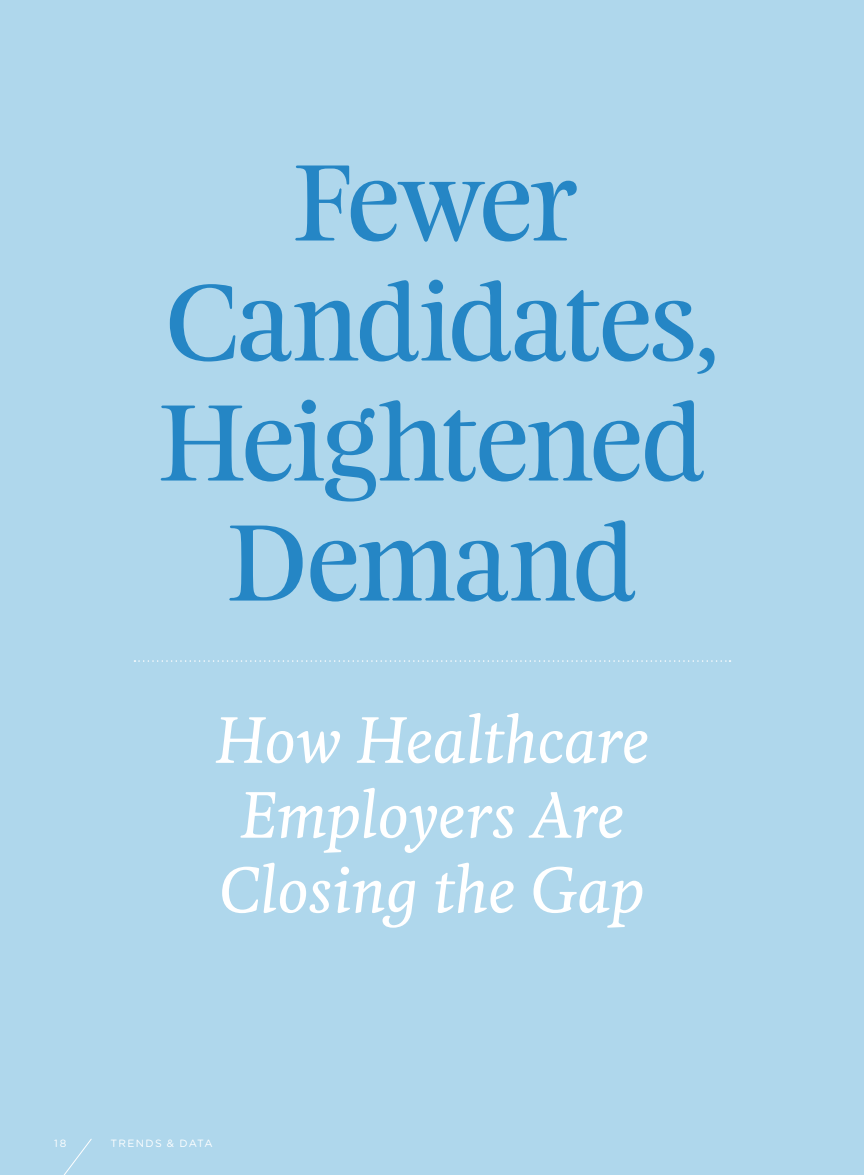
<style>
.page{position:relative;width:864px;height:1175px;background:#fff}
.page>*{position:absolute;margin:0;border:0;box-sizing:border-box;transform-origin:0 0}
.t1{font:97.95px/120px "Feijoa Display";letter-spacing:-.015em;color:#2586c5;text-align:center}
.t2{font:italic 500 61.2px/74.8px "Feijoa";letter-spacing:-.01em;color:#fff;text-align:center}
.t3{font:10.5px "Gotham Rounded";letter-spacing:.115em;color:#fff}
</style>
<div class="page">
<div style="left:0;top:0;width:864px;height:1174px;background:#afd7ec"></div>
<svg style="left:64px;top:1139px;width:28px;height:35px"></svg>
<svg style="left:134px;top:660px;width:597px;height:2px"></svg>
<h1 class="t1" style="left:158px;top:145px;width:564px">Fewer<br>Candidates,<br>Heightened<br>Demand</h1>
<p class="t2" style="left:215px;top:705px;width:436px">How Healthcare<br>Employers Are<br>Closing the Gap</p>
<p class="t3" style="left:54px;top:1136px;width:14px">18</p>
<p class="t3" style="left:111px;top:1136px;width:104px">TRENDS &amp; DATA</p>
</div>
